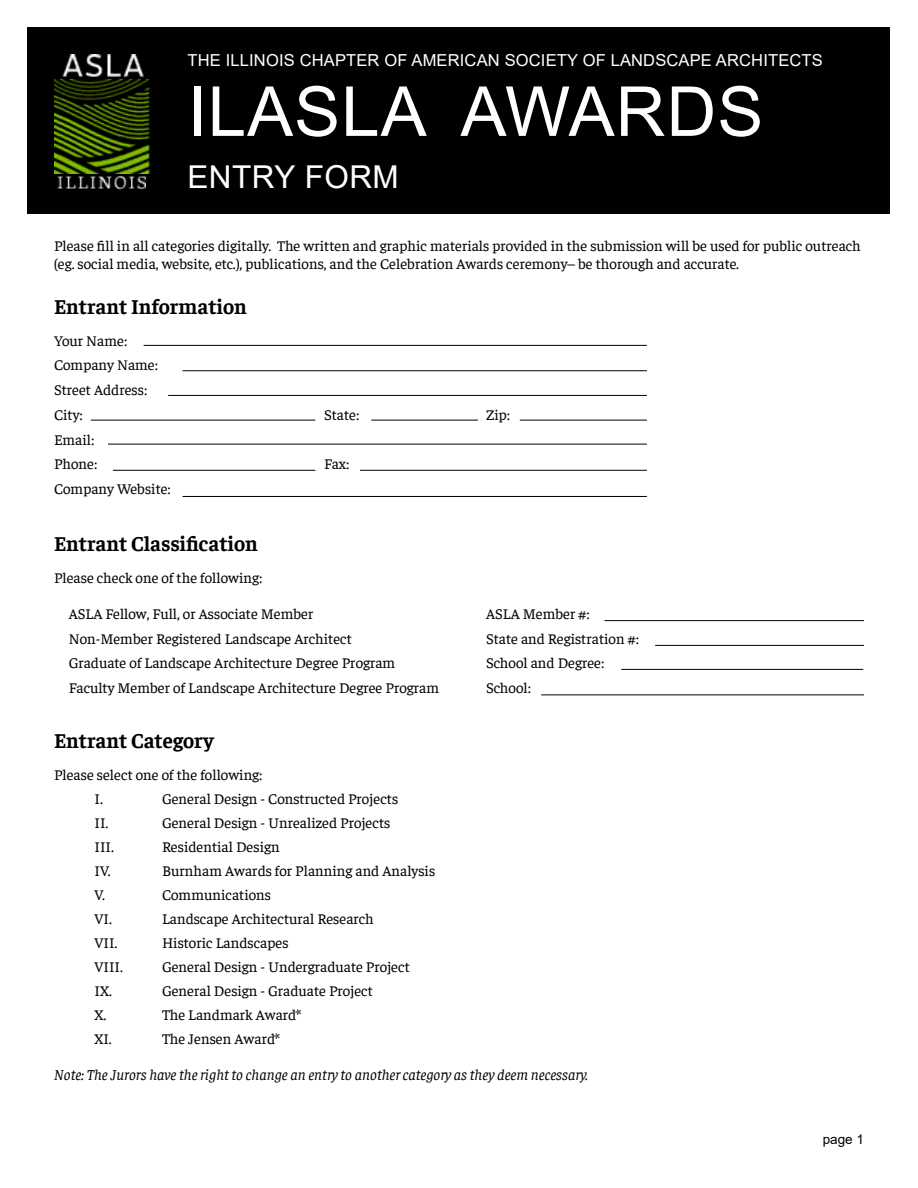
<style>
.page{position:relative;width:918px;height:1188px;background:#fff}
.page>*{position:absolute;margin:0;border:0;box-sizing:border-box;transform-origin:0 0}
.t1{font:69px "Arial";letter-spacing:.015em;color:#fff}
.t2{font:31.5px "Arial";letter-spacing:.015em;color:#fff}
.t3{font:700 21px "Faustina";color:#000}
.t4{font:16.5px "Arial";letter-spacing:.01em;color:#fff}
.t5{font:15px/24.8px "Faustina";color:#000}
.t6{font:italic 15px "Faustina";color:#000}
.t7{font:13.5px "Arial";color:#000}
</style>
<div class="page">
<div style="left:28px;top:28px;width:862px;height:186px;background:#000"></div>
<img style="left:62px;top:55px;width:82px;height:22px">
<img style="left:54px;top:80px;width:96px;height:94px">
<img style="left:56px;top:173px;width:90px;height:17px">
<hr style="left:144px;top:345px;width:503px;height:1px;background:#000">
<hr style="left:108px;top:444px;width:539px;height:1px;background:#000">
<hr style="left:113px;top:470px;width:202px;height:1px;background:#000">
<hr style="left:183px;top:370px;width:464px;height:1px;background:#000">
<hr style="left:168px;top:395px;width:479px;height:1px;background:#000">
<hr style="left:91px;top:420px;width:224px;height:1px;background:#000">
<hr style="left:371px;top:420px;width:107px;height:1px;background:#000">
<hr style="left:520px;top:420px;width:127px;height:1px;background:#000">
<hr style="left:360px;top:470px;width:287px;height:1px;background:#000">
<hr style="left:605px;top:620px;width:259px;height:1px;background:#000">
<hr style="left:655px;top:645px;width:209px;height:1px;background:#000">
<hr style="left:621px;top:669px;width:242px;height:1px;background:#000">
<hr style="left:541px;top:694px;width:323px;height:1px;background:#000">
<hr style="left:183px;top:496px;width:464px;height:1px;background:#000">
<p class="t4" style="left:188px;top:49px;width:637px">THE ILLINOIS CHAPTER OF AMERICAN SOCIETY OF LANDSCAPE ARCHITECTS</p>
<h1 class="t1" style="left:188px;top:64px;width:577px">ILASLA AWARDS</h1>
<h2 class="t2" style="left:188px;top:155px;width:213px">ENTRY FORM</h2>
<p class="t5" style="left:54px;top:236px;width:808px;line-height:18px">Please fill in all categories digitally. The written and graphic materials provided in the submission will be used for public outreach (eg. social media, website, etc.), publications, and the Celebration Awards ceremony– be thorough and accurate.</p>
<h3 class="t3" style="left:54px;top:292px;width:194px">Entrant Information</h3>
<p class="t5" style="left:54px;top:327px;width:106px">Your Name:<br>Company Name:<br>Street Address:<br>City:</p>
<p class="t5" style="left:324px;top:401px;width:37px">State:</p>
<p class="t5" style="left:486px;top:401px;width:26px">Zip:</p>
<p class="t5" style="left:54px;top:426px;width:45px">Email:<br>Phone:</p>
<p class="t5" style="left:324px;top:451px;width:27px">Fax:</p>
<p class="t5" style="left:54px;top:476px;width:118px">Company Website:</p>
<h3 class="t3" style="left:54px;top:529px;width:205px">Entrant Classification</h3>
<p class="t5" style="left:54px;top:564px;width:210px">Please check one of the following:</p>
<p class="t5" style="left:69px;top:600px;width:246px">ASLA Fellow, Full, or Associate Member</p>
<p class="t5" style="left:486px;top:600px;width:105px">ASLA Member #:</p>
<p class="t5" style="left:69px;top:625px;width:285px">Non-Member Registered Landscape Architect</p>
<p class="t5" style="left:486px;top:625px;width:154px">State and Registration #:</p>
<p class="t5" style="left:69px;top:650px;width:328px">Graduate of Landscape Architecture Degree Program</p>
<p class="t5" style="left:486px;top:650px;width:120px">School and Degree:</p>
<p class="t5" style="left:69px;top:675px;width:372px">Faculty Member of Landscape Architecture Degree Program</p>
<p class="t5" style="left:486px;top:675px;width:47px">School:</p>
<h3 class="t3" style="left:54px;top:726px;width:161px">Entrant Category</h3>
<p class="t5" style="left:94px;top:762px;width:170px;line-height:24px;text-indent:-40px">Please select one of the following:<br>I.</p>
<p class="t5" style="left:162px;top:785px;width:238px">General Design - Constructed Projects</p>
<p class="t5" style="left:94px;top:809px;width:15px">II.</p>
<p class="t5" style="left:162px;top:809px;width:230px">General Design - Unrealized Projects</p>
<p class="t5" style="left:94px;top:833px;width:21px">III.</p>
<p class="t5" style="left:162px;top:833px;width:119px">Residential Design</p>
<p class="t5" style="left:94px;top:857px;width:18px">IV.</p>
<p class="t5" style="left:162px;top:857px;width:275px">Burnham Awards for Planning and Analysis</p>
<p class="t5" style="left:94px;top:881px;width:12px">V.</p>
<p class="t5" style="left:162px;top:881px;width:111px">Communications</p>
<p class="t5" style="left:94px;top:905px;width:19px">VI.</p>
<p class="t5" style="left:162px;top:905px;width:213px">Landscape Architectural Research</p>
<p class="t5" style="left:94px;top:929px;width:24px">VII.</p>
<p class="t5" style="left:162px;top:929px;width:128px">Historic Landscapes</p>
<p class="t5" style="left:94px;top:953px;width:30px">VIII.</p>
<p class="t5" style="left:162px;top:953px;width:249px">General Design - Undergraduate Project</p>
<p class="t5" style="left:94px;top:977px;width:19px">IX.</p>
<p class="t5" style="left:162px;top:977px;width:212px">General Design - Graduate Project</p>
<p class="t5" style="left:94px;top:1001px;width:13px">X.</p>
<p class="t5" style="left:162px;top:1001px;width:141px">The Landmark Award*</p>
<p class="t5" style="left:94px;top:1025px;width:19px">XI.</p>
<p class="t5" style="left:162px;top:1025px;width:120px">The Jensen Award*</p>
<p class="t6" style="left:54px;top:1064px;width:536px">Note: The Jurors have the right to change an entry to another category as they deem necessary.</p>
<p class="t7" style="left:823px;top:1130px;width:43px">page 1</p>
</div>
